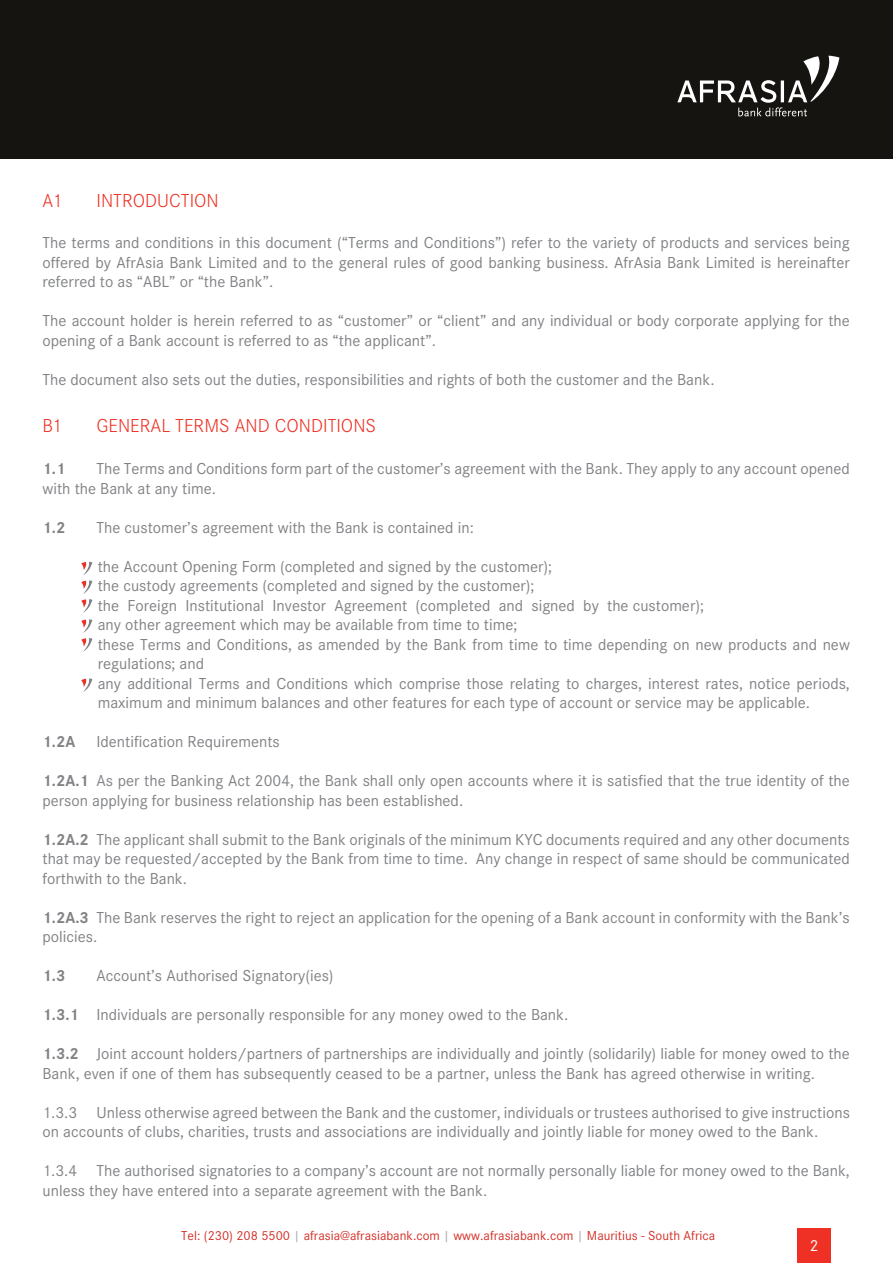
<style>
.page{position:relative;width:893px;height:1263px;background:#fff}
.page>*{position:absolute;margin:0;border:0;box-sizing:border-box;transform-origin:0 0}
.t1{font:300 19.5px "Corporate S";color:#ee3124}
.t2{font:16.5px/19.5px "Corporate S";color:#808285}
.t3{font:700 16.5px "Corporate S";color:#808285}
.t4{font:16.5px "Corporate S";color:#fff}
.t5{font:13.5px "Corporate S";color:#d42e27}
.s1{font-weight:700}
.s2{color:#a6a8ab}
</style>
<div class="page">
<div style="left:797px;top:1229px;width:34px;height:34px;background:#ee3124"></div>
<div style="left:0;top:0;width:893px;height:159px;background:#151410"></div>
<svg style="left:677px;top:56px;width:162px;height:60px"></svg>
<svg style="left:81px;top:562px;width:11px;height:50px"></svg>
<svg style="left:81px;top:619px;width:11px;height:32px"></svg>
<svg style="left:81px;top:678px;width:11px;height:14px"></svg>
<p class="t1" style="left:43px;top:189px;width:22px">A1</p>
<p class="t1" style="left:97px;top:189px;width:124px">INTRODUCTION</p>
<p class="t2" style="left:43px;top:233px;width:809px;text-align:justify">The terms and conditions in this document (“Terms and Conditions”) refer to the variety of products and services being offered by AfrAsia Bank Limited and to the general rules of good banking business. AfrAsia Bank Limited is hereinafter referred to as “ABL” or “the Bank”.</p>
<p class="t2" style="left:43px;top:311px;width:809px">The account holder is herein referred to as “customer” or “client” and any individual or body corporate applying for the opening of a Bank account is referred to as “the applicant”.</p>
<p class="t2" style="left:43px;top:370px;width:674px">The document also sets out the duties, responsibilities and rights of both the customer and the Bank.</p>
<p class="t1" style="left:43px;top:415px;width:22px">B1</p>
<p class="t1" style="left:97px;top:415px;width:281px">GENERAL TERMS AND CONDITIONS</p>
<p class="t2" style="left:43px;top:459px;width:809px;text-indent:54px">The Terms and Conditions form part of the customer’s agreement with the Bank. They apply to any account opened with the Bank at any time.</p>
<p class="t3" style="left:43px;top:518px;width:24px">1.2</p>
<p class="t2" style="left:97px;top:517px;width:379px">The customer’s agreement with the Bank is contained in:</p>
<p class="t2" style="left:98px;top:556px;width:754px">the Account Opening Form (completed and signed by the customer);<br>the custody agreements (completed and signed by the customer);<br>the Foreign Institutional Investor Agreement (completed and signed by the customer);<br>any other agreement which may be available from time to time;<br>these Terms and Conditions, as amended by the Bank from time to time depending on new products and new regulations; and<br>any additional Terms and Conditions which comprise those relating to charges, interest rates, notice periods, maximum and minimum balances and other features for each type of account or service may be applicable.</p>
<p class="t3" style="left:43px;top:732px;width:34px">1.2A</p>
<p class="t2" style="left:97px;top:732px;width:185px">Identification Requirements</p>
<p class="t2" style="left:43px;top:771px;width:809px"><span class="s1">1.2A.1</span> As per the Banking Act 2004, the Bank shall only open accounts where it is satisfied that the true identity of the person applying for business relationship has been established.</p>
<p class="t2" style="left:43px;top:829px;width:809px;text-align:justify"><span class="s1">1.2A.2</span> The applicant shall submit to the Bank originals of the minimum KYC documents required and any other documents that may be requested/accepted by the Bank from time to time. Any change in respect of same should be communicated forthwith to the Bank.</p>
<p class="t2" style="left:43px;top:907px;width:809px"><span class="s1">1.2A.3</span> The Bank reserves the right to reject an application for the opening of a Bank account in conformity with the Bank’s policies.</p>
<p class="t3" style="left:43px;top:966px;width:24px">1.3</p>
<p class="t2" style="left:97px;top:966px;width:239px">Account’s Authorised Signatory(ies)</p>
<p class="t2" style="left:43px;top:1005px;width:527px"><span class="s1">1.3.1</span> Individuals are personally responsible for any money owed to the Bank.</p>
<p class="t2" style="left:43px;top:1044px;width:809px"><span class="s1">1.3.2</span> Joint account holders/partners of partnerships are individually and jointly (solidarily) liable for money owed to the<br>Bank, even if one of them has subsequently ceased to be a partner, unless the Bank has agreed otherwise in writing.</p>
<p class="t2" style="left:43px;top:1103px;width:809px">1.3.3 Unless otherwise agreed between the Bank and the customer, individuals or trustees authorised to give instructions on accounts of clubs, charities, trusts and associations are individually and jointly liable for money owed to the Bank.</p>
<p class="t2" style="left:43px;top:1161px;width:809px">1.3.4 The authorised signatories to a company’s account are not normally personally liable for money owed to the Bank, unless they have entered into a separate agreement with the Bank.</p>
<p class="t3" style="left:43px;top:459px;width:24px">1.1</p>
<p class="t5" style="left:181px;top:1228px;width:535px">Tel: (230) 208 5500 <span class="s2">|</span> afrasia@afrasiabank.com <span class="s2">|</span> www.afrasiabank.com <span class="s2">|</span> Mauritius - South Africa</p>
<p class="t4" style="left:810px;top:1236px;width:10px">2</p>
</div>
